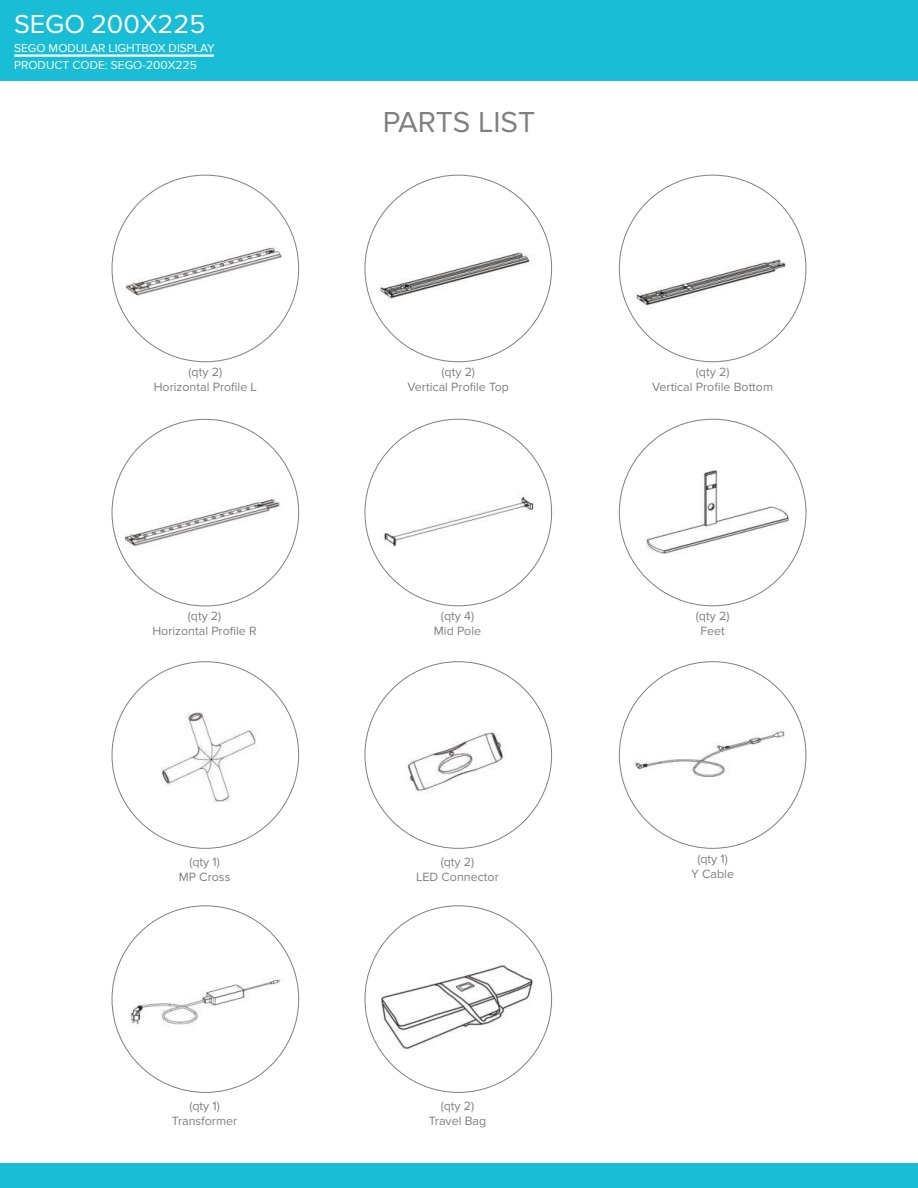
<style>
.page{position:relative;width:918px;height:1188px;background:#fff}
.page>*{position:absolute;margin:0;border:0;box-sizing:border-box;transform-origin:0 0}
.t1{font:30px "Proxima Nova";letter-spacing:-.005em;color:#808083}
.t2{font:27px "Proxima Nova";color:#fff}
.t3{font:12.45px/14.9px "Proxima Nova";color:#808083;text-align:center}
.t4{font:12px "Proxima Nova";color:#fff}
</style>
<div class="page">
<div style="left:0;top:1164px;width:918px;height:24px;background:#19bdd5"></div>
<img style="left:629px;top:218px;width:167px;height:122px">
<img style="left:373px;top:212px;width:171px;height:105px">
<img style="left:113px;top:951px;width:180px;height:114px">
<img style="left:642px;top:443px;width:158px;height:130px">
<img style="left:371px;top:487px;width:177px;height:78px">
<div style="left:0;top:0;width:918px;height:81px;background:#19bdd5"></div>
<hr style="left:14px;top:54px;width:200px;height:3px;background:#fff">
<img style="left:407px;top:732px;width:98px;height:60px">
<img style="left:624px;top:713px;width:177px;height:85px">
<img style="left:371px;top:951px;width:173px;height:110px">
<img style="left:161px;top:712px;width:95px;height:91px">
<img style="left:121px;top:221px;width:177px;height:106px">
<img style="left:126px;top:499px;width:166px;height:61px">
<h2 class="t2" style="left:14px;top:11px;width:193px">SEGO 200X225</h2>
<p class="t4" style="left:14px;top:59px;width:184px">PRODUCT CODE: SEGO-200X225</p>
<p class="t4" style="left:14px;top:42px;width:202px">SEGO MODULAR LIGHTBOX DISPLAY</p>
<h1 class="t1" style="left:383px;top:108px;width:154px">PARTS LIST</h1>
<p class="t3" style="left:154px;top:365px;width:105px">(qty 2)<br>Horizontal Profile L</p>
<p class="t3" style="left:408px;top:365px;width:103px">(qty 2)<br>Vertical Profile Top</p>
<p class="t3" style="left:652px;top:365px;width:122px">(qty 2)<br>Vertical Profile Bottom</p>
<p class="t3" style="left:152px;top:609px;width:106px">(qty 2)<br>Horizontal Profile R</p>
<p class="t3" style="left:434px;top:609px;width:49px">(qty 4)<br>Mid Pole</p>
<p class="t3" style="left:696px;top:609px;width:35px">(qty 2)<br>Feet</p>
<p class="t3" style="left:179px;top:854px;width:53px">(qty 1)<br>MP Cross</p>
<p class="t3" style="left:416px;top:854px;width:84px">(qty 2)<br>LED Connector</p>
<p class="t3" style="left:691px;top:851px;width:44px">(qty 1)<br>Y Cable</p>
<p class="t3" style="left:172px;top:1099px;width:67px">(qty 1)<br>Transformer</p>
<p class="t3" style="left:429px;top:1099px;width:59px">(qty 2)<br>Travel Bag</p>
</div>
